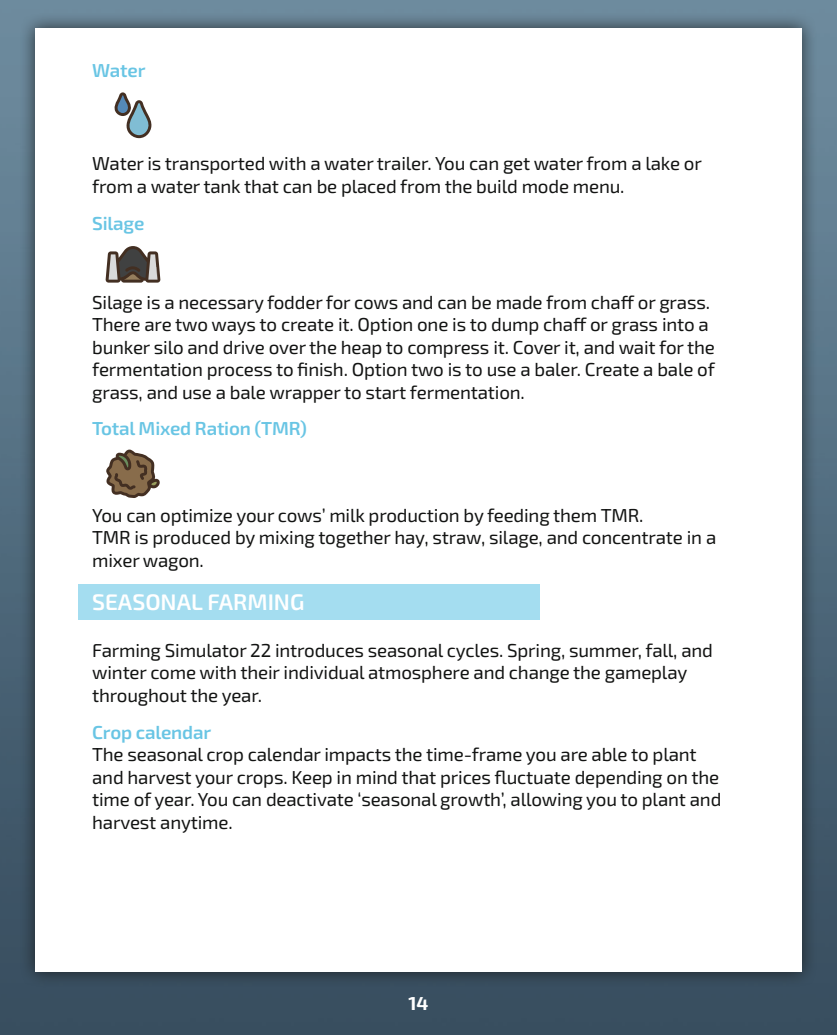
<style>
.page{position:relative;width:837px;height:1035px;background:#fff}
.page>*{position:absolute;margin:0;border:0;box-sizing:border-box;transform-origin:0 0}
.Headline{font:600 22.5px "Exo 2";color:#fff}
.Basic{font:18.75px/22.5px "Exo 2";letter-spacing:-.01em;color:#131413}
.Basic-2{font:600 18.75px "Exo 2";letter-spacing:-.01em;color:#69c5e4}
.t1{font:700 18.75px "Exo 2";color:#fff}
.s1{font-weight:600;color:#69c5e4}
</style>
<div class="page">
<img style="left:0;top:0;width:836px;height:1035px">
<div style="left:19px;top:12px;width:798px;height:976px;background:#131413;opacity:.75"></div>
<div style="left:35px;top:28px;width:766px;height:943px;background:#fff"></div>
<svg style="left:114px;top:92px;width:37px;height:46px"></svg>
<svg style="left:106px;top:246px;width:54px;height:37px"></svg>
<svg style="left:106px;top:449px;width:54px;height:49px"></svg>
<div style="left:78px;top:585px;width:461px;height:35px;background:#a4ddf0"></div>
<p class="Basic-2" style="left:92px;top:57px;width:55px">Water</p>
<p class="Basic" style="left:92px;top:152px;width:611px">Water is transported with a water trailer. You can get water from a lake or from a water tank that can be placed from the build mode menu.</p>
<p class="Basic-2" style="left:92px;top:210px;width:54px">Silage</p>
<p class="Basic" style="left:92px;top:290px;width:624px">Silage is a necessary fodder for cows and can be made from chaff or grass.<br>There are two ways to create it. Option one is to dump chaff or grass into a bunker silo and drive over the heap to compress it. Cover it, and wait for the fermentation process to finish. Option two is to use a baler. Create a bale of grass, and use a bale wrapper to start fermentation.</p>
<p class="Basic-2" style="left:92px;top:416px;width:216px">Total Mixed Ration (TMR)</p>
<p class="Basic" style="left:92px;top:503px;width:625px">You can optimize your cows’ milk production by feeding them TMR.<br>TMR is produced by mixing together hay, straw, silage, and concentrate in a mixer wagon.</p>
<p class="Headline" style="left:92px;top:586px;width:214px">SEASONAL FARMING</p>
<p class="Basic" style="left:92px;top:638px;width:622px">Farming Simulator 22 introduces seasonal cycles. Spring, summer, fall, and winter come with their individual atmosphere and change the gameplay throughout the year.</p>
<p class="Basic" style="left:92px;top:720px;width:630px"><span class="s1">Crop calendar<br></span>The seasonal crop calendar impacts the time-frame you are able to plant and harvest your crops. Keep in mind that prices fluctuate depending on the time of year. You can deactivate ‘seasonal growth’, allowing you to plant and harvest anytime.</p>
<p class="t1" style="left:408px;top:990px;width:22px">14</p>
</div>
